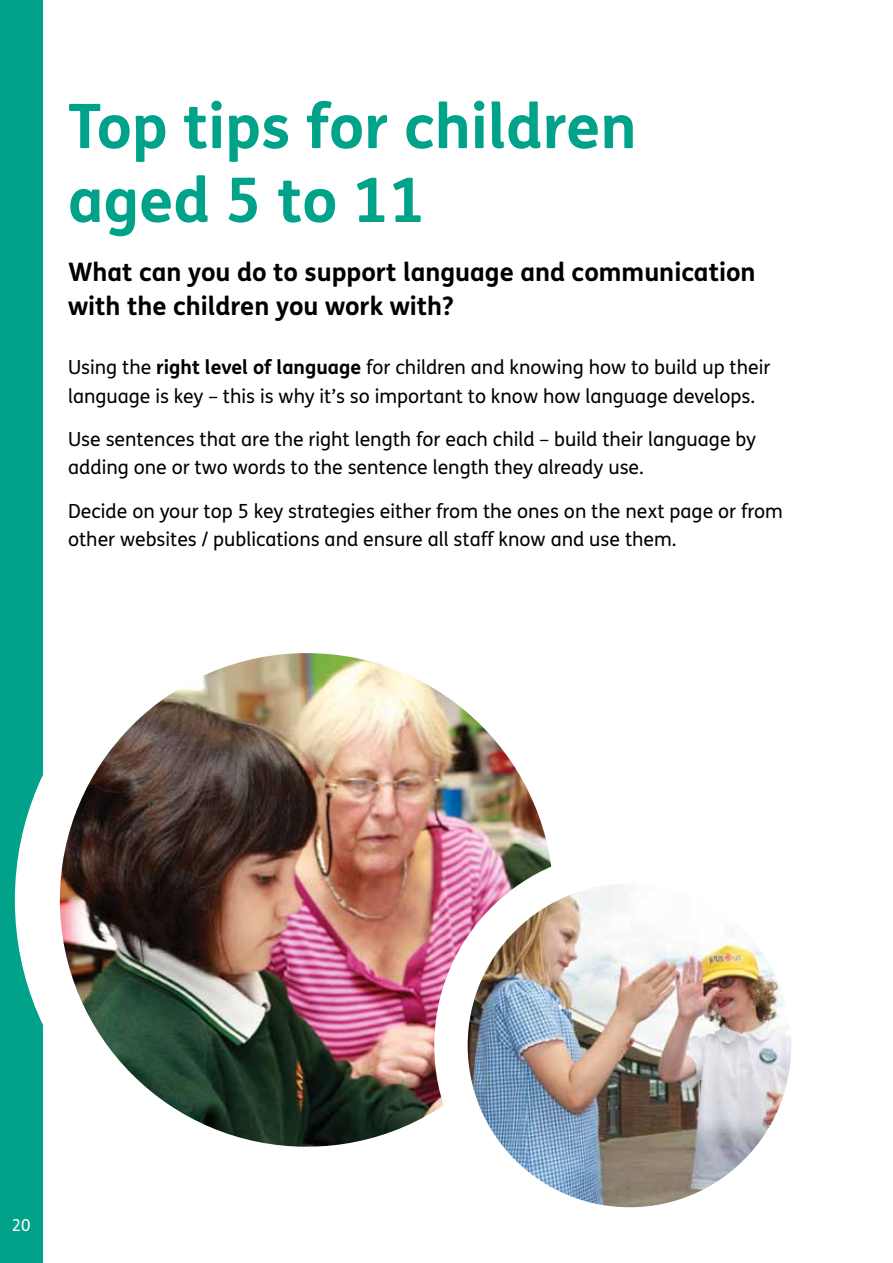
<style>
.page{position:relative;width:893px;height:1263px;background:#fff}
.page>*{position:absolute;margin:0;border:0;box-sizing:border-box;transform-origin:0 0}
.t1{font:700 61.5px/73.8px "FS Me";color:#00a389}
.t2{font:700 25.5px/34.5px "FS Me";color:#000}
.t3{font:19.5px/28.5px "FS Me";color:#000}
.t4{font:16.5px "FS Me";color:#fff}
.s1{font-weight:700}
</style>
<div class="page">
<div style="left:0;top:0;width:43px;height:1263px;background:#00a389"></div>
<img style="left:37px;top:654px;width:515px;height:492px">
<div style="left:15px;top:608px;width:583px;height:584px;border:45px solid #fff;border-radius:50%"></div>
<img style="left:451px;top:867px;width:357px;height:357px;border-radius:178px">
<div style="left:434px;top:850px;width:391px;height:391px;border:33px solid #fff;border-radius:50%"></div>
<h1 class="t1" style="left:68px;top:86px;width:570px">Top tips for children aged 5 to 11</h1>
<h2 class="t2" style="left:68px;top:253px;width:689px">What can you do to support language and communication with the children you work with?</h2>
<p class="t3" style="left:68px;top:353px;width:704px">Using the <span class="s1">right level of language</span> for children and knowing how to build up their language is key – this is why it’s so important to know how language develops.</p>
<p class="t3" style="left:68px;top:424px;width:689px">Use sentences that are the right length for each child – build their language by adding one or two words to the sentence length they already use.</p>
<p class="t3" style="left:68px;top:496px;width:716px">Decide on your top 5 key strategies either from the ones on the next page or from other websites / publications and ensure all staff know and use them.</p>
<p class="t4" style="left:12px;top:1213px;width:20px">20</p>
</div>
